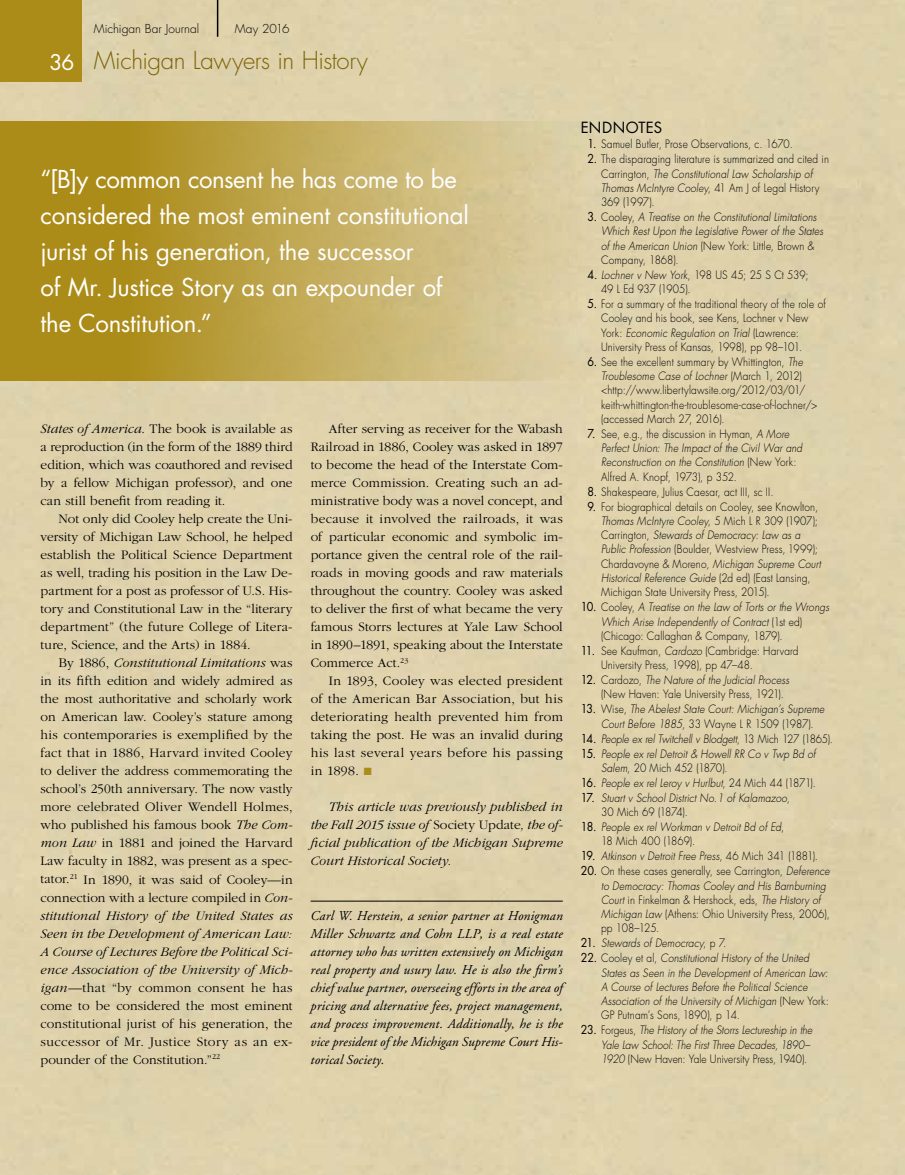
<style>
.page{position:relative;width:905px;height:1175px;background:#fff}
.page>*{position:absolute;margin:0;border:0;box-sizing:border-box;transform-origin:0 0}
.t1{font:24px/36px "Futura";letter-spacing:-.01em;color:#fff}
.t2{font:300 24px "Futura";letter-spacing:-.02em;color:#7b6405}
.t3{font:15px "Futura";letter-spacing:.025em;color:#000}
.t4{font:300 13.5px/18px "Garamond";letter-spacing:.01em;color:#000;text-align:justify}
.t5{font:italic 13.5px/18px "Adobe Garamond";color:#000;text-align:justify}
.t6{font:italic 300 13.5px/18px "Garamond";letter-spacing:.005em;color:#000;text-align:justify}
.t7{font:300 12px "Futura";color:#000}
.t8{font:300 11.25px/14.2px "Futura";letter-spacing:.015em;color:#000;scale:.9 1}
.t9{font:italic 300 11.25px/14.2px "Futura";letter-spacing:.015em;color:#000;scale:.9 1}
.t10{font:300 11.25px/14.2px "Futura";letter-spacing:-.01em;color:#000;scale:.9 1}
.t11{font:italic 300 11.25px "Futura";letter-spacing:-.005em;color:#000;scale:.9 1}
.s1{font-weight:400;font-size:21px;color:#fff}
.s2{font-style:italic}
.s3{color:#ac8c18}
.s4{font-style:normal}
.s5{font-weight:400;font-size:12px}
.s6{font-weight:400;font-style:normal;font-size:12px}
</style>
<div class="page">
<div style="left:0;top:0;width:904px;height:1174px;background:#dfd1ac"></div>
<svg style="left:0;top:122px;width:623px;height:259px;background:#c2ab5a"></svg>
<div style="left:0;top:0;width:82px;height:82px;background:#ac8c18"></div>
<hr style="left:217px;top:0;width:1px;height:37px;background:#000">
<hr style="left:310px;top:900px;width:252px;height:1px;background:#000">
<p class="t7" style="left:94px;top:21px;width:107px">Michigan Bar Journal</p>
<p class="t7" style="left:235px;top:21px;width:56px">May 2016</p>
<h1 class="t2" style="left:49px;top:45px;width:320px"><span class="s1">36</span> Michigan Lawyers in History</h1>
<h1 class="t1" style="left:40px;top:161px;width:430px">“[B]y common consent he has come to be considered the most eminent constitutional jurist of his generation, the successor<br>of Mr. Justice Story as an expounder of the Constitution.”</h1>
<p class="t4" style="left:40px;top:420px;width:254px"><span class="s2">States of America</span>. The book is available as a reproduction (in the form of the 1889 third edition, which was coauthored and revised by a fellow Michigan professor), and one can still benefit from reading it.</p>
<p class="t4" style="left:40px;top:510px;width:254px;text-indent:18px">Not only did Cooley help create the Uni&shy;versity of Michigan Law School, he helped establish the Political Science Department as well, trading his position in the Law De&shy;partment for a post as professor of U.S. His&shy;tory and Constitutional Law in the “literary department” (the future College of Litera&shy;ture, Science, and the Arts) in 1884.</p>
<p class="t4" style="left:40px;top:654px;width:254px;text-indent:18px">By 1886, <span class="s2">Constitutional Limitations</span> was in its fifth edition and widely admired as the most authoritative and scholarly work on American law. Cooley’s stature among his contemporaries is exemplified by the fact that in 1886, Harvard invited Cooley to deliver the address commemorating the school’s 250th anniversary. The now vastly more celebrated Oliver Wendell Holmes, who published his famous book <span class="s2">The Com&shy;mon Law</span> in 1881 and joined the Harvard Law faculty in 1882, was present as a spec&shy;tator.<sup>21</sup> In 1890, it was said of Cooley—in connection with a lecture compiled in <span class="s2">Con&shy;stitutional History of the United States as Seen in the Development of American Law:<br>A Course of Lectures Before the Political Sci&shy;ence Association of the University of Mich&shy;igan</span>—that “by common consent he has come to be considered the most eminent constitutional jurist of his generation, the successor of Mr. Justice Story as an ex&shy;pounder of the Constitution.”<sup>22</sup></p>
<p class="t4" style="left:311px;top:420px;width:254px;text-indent:18px">After serving as receiver for the Wabash Railroad in 1886, Cooley was asked in 1897 to become the head of the Interstate Com&shy;merce Commission. Creating such an ad&shy;ministrative body was a novel concept, and because it involved the railroads, it was of particular economic and symbolic im&shy;portance given the central role of the rail&shy;roads in moving goods and raw materials throughout the country. Cooley was asked to deliver the first of what became the very famous Storrs lectures at Yale Law School in 1890–1891, speaking about the Interstate Commerce Act.<sup>23</sup></p>
<p class="t4" style="left:310px;top:672px;width:254px;text-indent:18px">In 1893, Cooley was elected president of the American Bar Association, but his deteriorating health prevented him from taking the post. He was an invalid during his last several years before his passing in 1898. <span class="s3">■</span></p>
<p class="t6" style="left:310px;top:798px;width:254px;text-indent:18px">This article was previously published in the Fall 2015 issue of <span class="s4">Society Update</span>, the of&shy;ficial publication of the Michigan Supreme Court Historical Society.</p>
<p class="t5" style="left:310px;top:906px;width:254px">Carl W. Herstein, a senior partner at Honigman Miller Schwartz and Cohn LLP, is a real estate attorney who has written extensively on Michigan real property and usury law. He is also the firm’s chief value partner, overseeing efforts in the area of pricing and alternative fees, project management, and process improvement. Additionally, he is the vice president of the Michigan Supreme Court His&shy;torical Society.</p>
<p class="t3" style="left:580px;top:117px;width:83px">ENDNOTES</p>
<p class="t8" style="left:587px;top:137px;width:230px"><span class="s5">1.</span> Samuel Butler, Prose Observations, c. 1670.</p>
<p class="t8" style="left:601px;top:152px;width:255px;text-indent:-14px"><span class="s5">2.</span> The disparaging literature is summarized and cited in Carrington, <span class="s2">The Constitutional Law Scholarship of Thomas McIntyre Cooley</span>, 41 Am J of Legal History 369 (1997).</p>
<p class="t9" style="left:601px;top:210px;width:248px;text-indent:-14px"><span class="s6">3.</span> <span class="s4">Cooley,</span> A Treatise on the Constitutional Limitations Which Rest Upon the Legislative Power of the States of the American Union <span class="s4">(New York: Little, Brown &amp; Company, 1868).</span></p>
<p class="t10" style="left:601px;top:268px;width:232px;text-indent:-14px"><span class="s5">4.</span> <span class="s2">Lochner v New York</span>, 198 US 45; 25 S Ct 539;<br>49 L Ed 937 (1905).</p>
<p class="t8" style="left:601px;top:297px;width:251px;text-indent:-14px"><span class="s5">5.</span> For a summary of the traditional theory of the role of Cooley and his book, see Kens, Lochner v New York: <span class="s2">Economic Regulation on Trial</span> (Lawrence:<br>University Press of Kansas, 1998), pp 98–101.</p>
<p class="t8" style="left:601px;top:355px;width:242px;text-indent:-14px"><span class="s5">6.</span> See the excellent summary by Whittington, <span class="s2">The Troublesome Case of Lochner</span> (March 1, 2012) &lt;http://www.libertylawsite.org/2012/03/01/ keith-whittington-the-troublesome-case-of-lochner/&gt; (accessed March 27, 2016).</p>
<p class="t9" style="left:601px;top:427px;width:225px;text-indent:-14px"><span class="s6">7.</span> <span class="s4">See, e.g., the discussion in Hyman,</span> A More Perfect Union: The Impact of the Civil War and Reconstruction on the Constitution <span class="s4">(New York:<br>Alfred A. Knopf, 1973), p 352.</span></p>
<p class="t8" style="left:587px;top:484px;width:208px"><span class="s5">8.</span> Shakespeare, Julius Caesar, act III, sc II.</p>
<p class="t8" style="left:601px;top:499px;width:246px;text-indent:-14px"><span class="s5">9.</span> For biographical details on Cooley, see Knowlton, <span class="s2">Thomas McIntyre Cooley</span>, 5 Mich L R 309 (1907); Carrington, <span class="s2">Stewards of Democracy: Law as a Public Profession</span> (Boulder, Westview Press, 1999); Chardavoyne &amp; Moreno, <span class="s2">Michigan Supreme Court Historical Reference Guide</span> (2d ed) (East Lansing, Michigan State University Press, 2015).</p>
<p class="t9" style="left:601px;top:600px;width:255px;text-indent:-20px"><span class="s6">10.</span> <span class="s4">Cooley,</span> A Treatise on the Law of Torts or the Wrongs<br>Which Arise Independently of Contract <span class="s4">(1st ed) (Chicago: Callaghan &amp; Company, 1879).</span></p>
<p class="t8" style="left:601px;top:643px;width:221px;text-indent:-20px"><span class="s5">11.</span> See Kaufman, <span class="s2">Cardozo</span> (Cambridge: Harvard<br>University Press, 1998), pp 47–48.</p>
<p class="t8" style="left:601px;top:673px;width:210px;text-indent:-20px"><span class="s5">12.</span> Cardozo, <span class="s2">The Nature of the Judicial Process </span>(New Haven: Yale University Press, 1921).</p>
<p class="t9" style="left:601px;top:702px;width:250px;text-indent:-20px"><span class="s6">13.</span> <span class="s4">Wise,</span> The Abelest State Court: Michigan’s Supreme<br>Court Before 1885<span class="s4">, 33 Wayne L R 1509 (1987).</span></p>
<p class="t11" style="left:580px;top:731px;width:281px"><span class="s6">14.</span> People ex rel Twitchell v Blodgett<span class="s4">, 13 Mich 127 (1865).</span></p>
<p class="t9" style="left:601px;top:746px;width:240px;text-indent:-20px"><span class="s6">15.</span> People ex rel Detroit &amp; Howell RR Co v Twp Bd of<br>Salem<span class="s4">, 20 Mich 452 (1870).</span></p>
<p class="t9" style="left:580px;top:775px;width:263px"><span class="s6">16.</span> People ex rel Leroy v Hurlbut<span class="s4">, 24 Mich 44 (1871).</span></p>
<p class="t9" style="left:601px;top:790px;width:211px;text-indent:-20px"><span class="s6">17.</span> Stuart v School District No. 1 of Kalamazoo<span class="s4">,<br>30 Mich 69 (1874).</span></p>
<p class="t9" style="left:601px;top:820px;width:205px;text-indent:-20px"><span class="s6">18.</span> People ex rel Workman v Detroit Bd of Ed<span class="s4">,<br>18 Mich 400 (1869).</span></p>
<p class="t9" style="left:580px;top:849px;width:265px"><span class="s6">19.</span> Atkinson v Detroit Free Press<span class="s4">, 46 Mich 341 (1881).</span></p>
<p class="t8" style="left:601px;top:864px;width:256px;text-indent:-20px"><span class="s5">20.</span> On these cases generally, see Carrington, <span class="s2">Deference to Democracy: Thomas Cooley and His Barnburning Court</span> in Finkelman &amp; Hershock, eds, <span class="s2">The History of Michigan Law</span> (Athens: Ohio University Press, 2006), pp 108–125.</p>
<p class="t9" style="left:580px;top:936px;width:163px"><span class="s6">21.</span> Stewards of Democracy<span class="s4">, p 7.</span></p>
<p class="t9" style="left:601px;top:951px;width:254px;text-indent:-20px"><span class="s6">22.</span> <span class="s4">Cooley et al,</span> Constitutional History of the United States as Seen in the Development of American Law:<br>A Course of Lectures Before the Political Science Association of the University of Michigan <span class="s4">(New York:<br>GP Putnam’s Sons, 1890), p 14.</span></p>
<p class="t9" style="left:601px;top:1023px;width:236px;text-indent:-20px"><span class="s6">23.</span> <span class="s4">Forgeus,</span> The History of the Storrs Lectureship in the<br>Yale Law School: The First Three Decades, 1890–<br>1920 <span class="s4">(New Haven: Yale University Press, 1940).</span></p>
</div>
